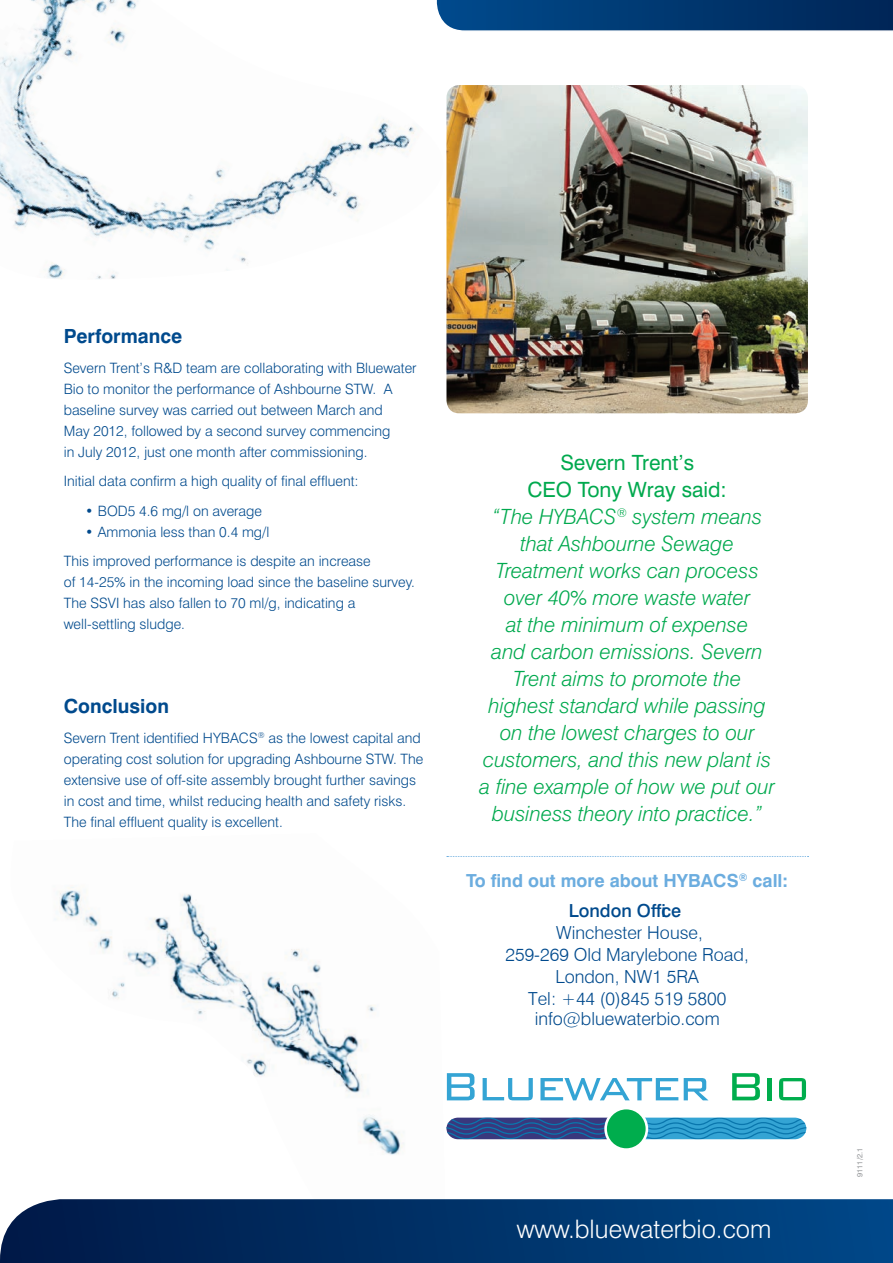
<style>
.page{position:relative;width:893px;height:1263px;background:#fff}
.page>*{position:absolute;margin:0;border:0;box-sizing:border-box;transform-origin:0 0}
.t1{font:300 25.5px "Swiss 721 BT";color:#fff}
.t2{font:italic 300 21px/27px "Swiss 721 BT";color:#00a94e;text-align:center}
.t3{font:21px/27px "Swiss 721 BT";color:#00a94e;text-align:center}
.t4{font:700 19.5px "Swiss 721 BT";color:#004a8d}
.t5{font:300 18px/21.6px "Swiss 721 BT";color:#004a8d;text-align:center}
.t6{font:700 18px/30.2px "Swiss 721 BT";color:#6caddf;text-align:center}
.t7{font:300 14.25px/21px "Swiss 721 BT";color:#004a8d}
.t8{font:7.5px "Swiss 721 BT";color:#939598}
.s1{font-weight:500;color:#004a8d}
</style>
<div class="page">
<img style="left:54px;top:856px;width:393px;height:299px">
<img style="left:0;top:0;width:416px;height:279px">
<svg style="left:0;top:1199px;width:893px;height:64px;background:#04346a"></svg>
<svg style="left:436px;top:0;width:457px;height:31px;background:#083e75"></svg>
<svg style="left:446px;top:1107px;width:360px;height:41px"></svg>
<svg style="left:447px;top:1073px;width:28px;height:27px"></svg>
<svg style="left:483px;top:1078px;width:50px;height:22px"></svg>
<svg style="left:540px;top:1078px;width:138px;height:22px"></svg>
<svg style="left:684px;top:1078px;width:24px;height:22px"></svg>
<svg style="left:732px;top:1073px;width:28px;height:27px"></svg>
<hr style="left:768px;top:1078px;width:4px;height:22px;background:#00ad4d">
<svg style="left:779px;top:1078px;width:27px;height:22px"></svg>
<div style="left:607px;top:1109px;width:39px;height:39px;background:#00ad4d;border-radius:50%"></div>
<svg style="left:447px;top:856px;width:361px;height:1px"></svg>
<img style="left:446px;top:85px;width:362px;height:328px">
<p class="t4" style="left:64px;top:324px;width:120px">Performance</p>
<p class="t7" style="left:64px;top:357px;width:354px">Severn Trent’s R&amp;D team are collaborating with Bluewater Bio to monitor the performance of Ashbourne STW. A baseline survey was carried out between March and<br>May 2012, followed by a second survey commencing<br>in July 2012, just one month after commissioning.</p>
<p class="t7" style="left:64px;top:470px;width:296px">Initial data confirm a high quality of final effluent:</p>
<p class="t7" style="left:85px;top:500px;width:179px">• BOD5 4.6 mg/l on average</p>
<p class="t7" style="left:85px;top:521px;width:186px">• Ammonia less than 0.4 mg/l</p>
<p class="t7" style="left:64px;top:550px;width:353px">This improved performance is despite an increase<br>of 14-25% in the incoming load since the baseline survey.<br>The SSVI has also fallen to 70 ml/g, indicating a well-settling sludge.</p>
<p class="t4" style="left:64px;top:694px;width:107px">Conclusion</p>
<p class="t7" style="left:64px;top:727px;width:361px">Severn Trent identified HYBACS<sup>®</sup> as the lowest capital and operating cost solution for upgrading Ashbourne STW. The extensive use of off-site assembly brought further savings in cost and time, whilst reducing health and safety risks.<br>The final effluent quality is excellent.</p>
<p class="t3" style="left:527px;top:449px;width:201px">Severn Trent’s<br>CEO Tony Wray said:</p>
<p class="t2" style="left:480px;top:503px;width:297px">“The HYBACS<sup>®</sup> system means that Ashbourne Sewage<br>Treatment works can process over 40% more waste water<br>at the minimum of expense<br>and carbon emissions. Severn<br>Trent aims to promote the highest standard while passing on the lowest charges to our customers, and this new plant is a fine example of how we put our business theory into practice.”</p>
<p class="t6" style="left:466px;top:865px;width:323px">To find out more about HYBACS<sup>®</sup> call:<br><span class="s1">London Office</span></p>
<p class="t5" style="left:506px;top:922px;width:245px">Winchester House,<br>259-269 Old Marylebone Road,<br>London, NW1 5RA<br>Tel: +44 (0)845 519 5800 info@bluewaterbio.com</p>
<p class="t1" style="left:517px;top:1214px;width:256px">www.bluewaterbio.com</p>
<p class="t8" style="left:855px;top:1177px;width:31px;rotate:-90deg">9111/2.1</p>
</div>
